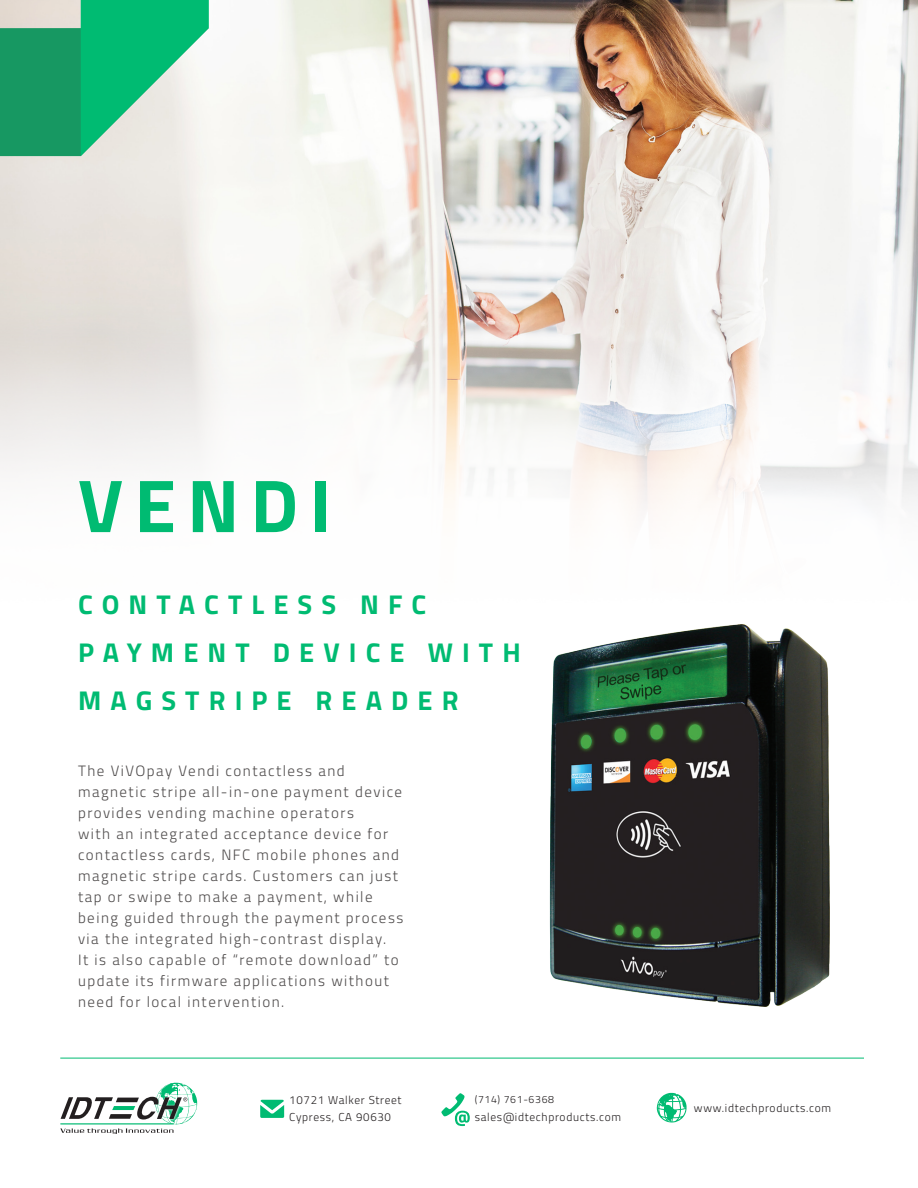
<style>
.page{position:relative;width:918px;height:1188px;background:#fff}
.page>*{position:absolute;margin:0;border:0;box-sizing:border-box;transform-origin:0 0}
.t1{font:700 75px "Titillium";letter-spacing:.15em;color:#00bb72}
.t2{font:700 27.15px/48.3px "Titillium";letter-spacing:.335em;color:#00bb72}
.t3{font:300 15px/21px "Titillium";letter-spacing:.1em;color:#4e4b4b}
.t4{font:300 11.55px "Titillium";letter-spacing:.06em;color:#231f20}
.t5{font:300 10.5px "Titillium";letter-spacing:.06em;color:#231f20}
</style>
<div class="page">
<img style="left:0;top:0;width:918px;height:183px">
<img style="left:0;top:183px;width:918px;height:944px">
<svg style="left:0;top:0;width:209px;height:156px;background:#53be91"></svg>
<img style="left:504px;top:624px;width:372px;height:383px">
<hr style="left:60px;top:1058px;width:804px;height:1px;background:#00bb72">
<svg style="left:441px;top:1093px;width:29px;height:33px"></svg>
<svg style="left:657px;top:1093px;width:30px;height:30px"></svg>
<svg style="left:260px;top:1100px;width:24px;height:18px"></svg>
<svg style="left:60px;top:1083px;width:138px;height:51px"></svg>
<p class="t1" style="left:78px;top:449px;width:255px">VENDI</p>
<p class="t2" style="left:78px;top:579px;width:444px">CONTACTLESS NFC<br>PAYMENT DEVICE WITH<br>MAGSTRIPE READER</p>
<p class="t3" style="left:78px;top:759px;width:327px">The ViVOpay Vendi contactless and magnetic stripe all-in-one payment device provides vending machine operators<br>with an integrated acceptance device for contactless cards, NFC mobile phones and magnetic stripe cards. Customers can just tap or swipe to make a payment, while being guided through the payment process via the integrated high-contrast display.<br>It is also capable of “remote download” to update its firmware applications without need for local intervention.</p>
<p class="t4" style="left:289px;top:1092px;width:114px">10721 Walker Street</p>
<p class="t4" style="left:289px;top:1108px;width:103px">Cypress, CA 90630</p>
<p class="t5" style="left:475px;top:1092px;width:81px">(714) 761-6368</p>
<p class="t4" style="left:475px;top:1108px;width:148px">sales@idtechproducts.com</p>
<p class="t4" style="left:694px;top:1099px;width:139px">www.idtechproducts.com</p>
</div>
